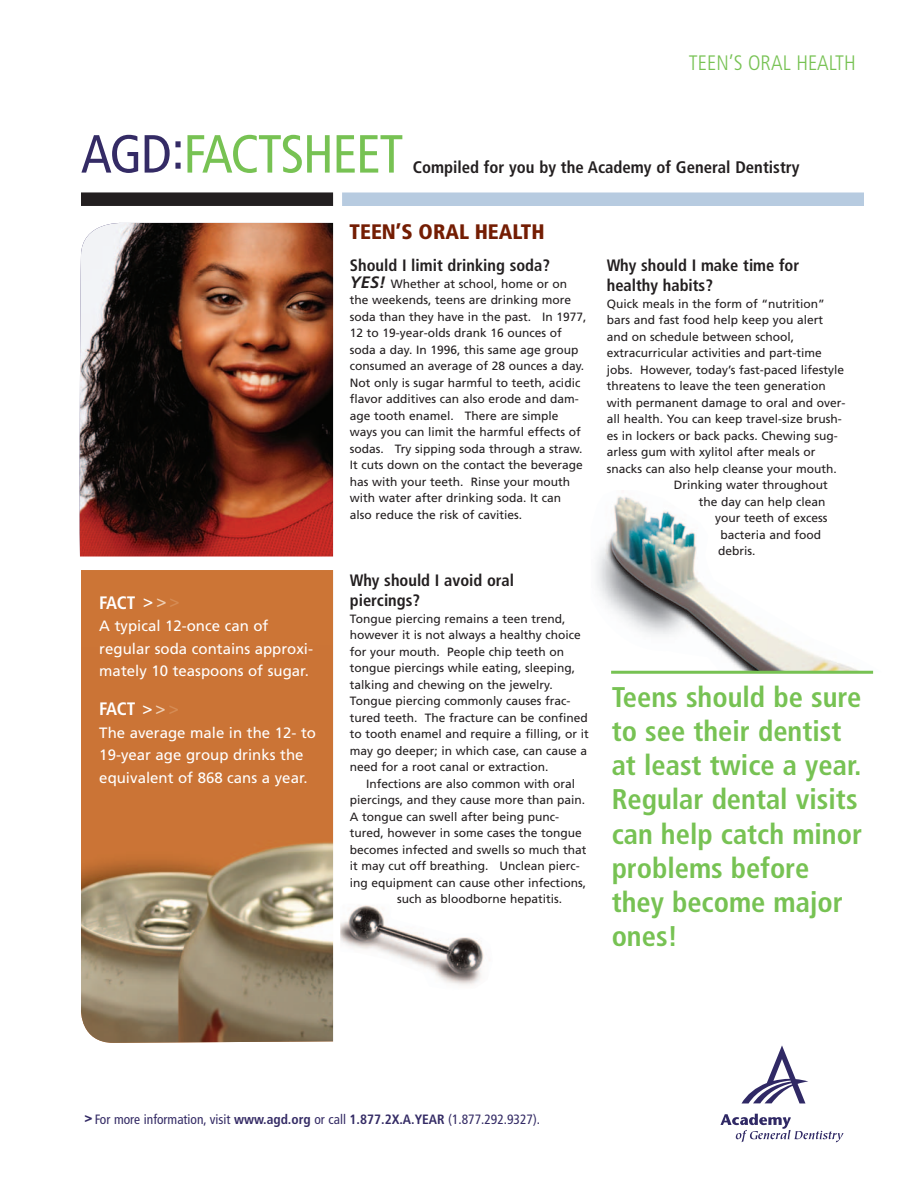
<style>
.page{position:relative;width:918px;height:1188px;background:#fff}
.page>*{position:absolute;margin:0;border:0;box-sizing:border-box;transform-origin:0 0}
.t1{font:condensed 53.55px "Frutiger";letter-spacing:-.025em;color:#77c253}
.t2{font:condensed 53.55px "Frutiger";color:#342b65}
.t3{font:700 condensed 28.5px/34.2px "Frutiger";color:#77c253}
.t4{font:900 condensed 21px "Frutiger";color:#741d03}
.t5{font:300 condensed 20.85px "Frutiger";color:#77c253}
.t6{font:700 condensed 18px "Frutiger";letter-spacing:-.025em;color:#fff}
.t7{font:700 condensed 16.8px "Frutiger";color:#231f20}
.t8{font:700 condensed 16.5px/19.8px "Frutiger";color:#231f20}
.t9{font:15px/22.5px "Frutiger";color:#fff}
.t10{font:condensed 13.5px "Frutiger";color:#342b65}
.t11{font:900 condensed 13.5px "Frutiger";color:#342b65}
.t12{font:12px/16.5px "Frutiger";color:#231f20}
.s1{color:#342b65}
.s2{font-size:16.8px}
.s3{font-size:16.8px;color:#eecfb4}
.s4{font-size:16.8px;color:#d58c55}
.s5{font-weight:700;font-style:italic;font-size:16.5px}
.s6{font-weight:700}
</style>
<div class="page">
<div style="left:81px;top:560px;width:258px;height:387px;background:#cc7536"></div>
<img style="left:81px;top:842px;width:252px;height:201px">
<svg style="left:742px;top:1045px;width:66px;height:58px"></svg>
<svg style="left:720px;top:1114px;width:124px;height:28px"></svg>
<img style="left:79px;top:223px;width:254px;height:334px">
<div style="left:66px;top:557px;width:275px;height:13px;background:#fff"></div>
<div style="left:81px;top:192px;width:258px;height:14px;background:#231f20"></div>
<div style="left:336px;top:193px;width:528px;height:13px;background:#b7cbe0"></div>
<div style="left:333px;top:185px;width:9px;height:866px;background:#fff"></div>
<img style="left:340px;top:905px;width:144px;height:80px">
<img style="left:596px;top:496px;width:278px;height:176px">
<hr style="left:611px;top:671px;width:262px;height:3px;background:#77c253">
<h3 class="t5" style="left:689px;top:54px;width:168px">TEEN’S ORAL HEALTH</h3>
<h1 class="t1" style="left:81px;top:132px;width:324px"><span class="s1">AGD</span> FACTSHEET</h1>
<h1 class="t2" style="left:172px;top:129px;width:14px">:</h1>
<h3 class="t7" style="left:413px;top:160px;width:388px">Compiled for you by the Academy of General Dentistry</h3>
<h3 class="t6" style="left:99px;top:595px;width:82px">FACT <span class="s2">&gt;</span><span class="s3">&gt;</span><span class="s4">&gt;</span></h3>
<p class="t9" style="left:99px;top:616px;width:215px">A typical 12-once can of regular soda contains approxi&shy;mately 10 teaspoons of sugar.</p>
<h3 class="t6" style="left:99px;top:702px;width:81px">FACT <span class="s2">&gt;</span><span class="s3">&gt;</span><span class="s4">&gt;</span></h3>
<p class="t9" style="left:99px;top:723px;width:218px">The average male in the 12- to<br>19-year age group drinks the equivalent of 868 cans a year.</p>
<h3 class="t4" style="left:350px;top:223px;width:197px">TEEN’S ORAL HEALTH</h3>
<h3 class="t8" style="left:350px;top:257px;width:202px">Should I limit drinking soda?</h3>
<p class="t12" style="left:350px;top:276px;width:238px"><span class="s5">YES!</span> Whether at school, home or on the weekends, teens are drinking more soda than they have in the past. In 1977, 12 to 19-year-olds drank 16 ounces of soda a day. In 1996, this same age group consumed an average of 28 ounces a day.<br>Not only is sugar harmful to teeth, acidic flavor additives can also erode and dam&shy;age tooth enamel. There are simple ways you can limit the harmful effects of sodas. Try sipping soda through a straw.<br>It cuts down on the contact the beverage has with your teeth. Rinse your mouth with water after drinking soda. It can<br>also reduce the risk of cavities.</p>
<h3 class="t8" style="left:350px;top:572px;width:166px">Why should I avoid oral piercings?</h3>
<p class="t12" style="left:350px;top:611px;width:240px">Tongue piercing remains a teen trend, however it is not always a healthy choice for your mouth. People chip teeth on tongue piercings while eating, sleeping, talking and chewing on the jewelry.<br>Tongue piercing commonly causes frac&shy;tured teeth. The fracture can be confined to tooth enamel and require a filling, or it may go deeper; in which case, can cause a need for a root canal or extraction.</p>
<p class="t12" style="left:366px;top:776px;width:211px">Infections are also common with oral</p>
<p class="t12" style="left:350px;top:793px;width:237px">piercings, and they cause more than pain.</p>
<p class="t12" style="left:350px;top:809px;width:211px">A tongue can swell after being punc-</p>
<p class="t12" style="left:350px;top:826px;width:234px">tured, however in some cases the tongue</p>
<p class="t12" style="left:350px;top:842px;width:238px">becomes infected and swells so much that</p>
<p class="t12" style="left:350px;top:859px;width:231px">it may cut off breathing. Unclean pierc-</p>
<p class="t12" style="left:350px;top:875px;width:238px">ing equipment can cause other infections,</p>
<p class="t12" style="left:397px;top:892px;width:167px">such as bloodborne hepatitis.</p>
<h3 class="t8" style="left:607px;top:257px;width:194px">Why should I make time for healthy habits?</h3>
<p class="t12" style="left:607px;top:296px;width:220px">Quick meals in the form of “nutrition”</p>
<p class="t12" style="left:607px;top:313px;width:218px">bars and fast food help keep you alert</p>
<p class="t12" style="left:607px;top:329px;width:189px">and on schedule between school,</p>
<p class="t12" style="left:607px;top:346px;width:217px">extracurricular activities and part-time</p>
<p class="t12" style="left:607px;top:362px;width:239px">jobs. However, today’s fast-paced lifestyle</p>
<p class="t12" style="left:607px;top:379px;width:221px">threatens to leave the teen generation</p>
<p class="t12" style="left:607px;top:395px;width:240px">with permanent damage to oral and over-</p>
<p class="t12" style="left:607px;top:412px;width:236px">all health. You can keep travel-size brush-</p>
<p class="t12" style="left:607px;top:428px;width:233px">es in lockers or back packs. Chewing sug-</p>
<p class="t12" style="left:607px;top:445px;width:210px">arless gum with xylitol after meals or</p>
<p class="t12" style="left:607px;top:461px;width:231px">snacks can also help cleanse your mouth.</p>
<p class="t12" style="left:674px;top:478px;width:156px">Drinking water throughout</p>
<p class="t12" style="left:699px;top:494px;width:128px">the day can help clean</p>
<p class="t12" style="left:715px;top:511px;width:114px">your teeth of excess</p>
<p class="t12" style="left:721px;top:527px;width:102px">bacteria and food</p>
<p class="t12" style="left:718px;top:544px;width:39px">debris.</p>
<h2 class="t3" style="left:612px;top:682px;width:252px">Teens should be sure to see their dentist at least twice a year.<br>Regular dental visits can help catch minor problems before they become major ones!</h2>
<p class="t10" style="left:95px;top:1114px;width:447px">For more information, visit <span class="s6">www.agd.org</span> or call <span class="s6">1.877.2X.A.YEAR</span> (1.877.292.9327).</p>
<p class="t11" style="left:84px;top:1112px;width:10px">&gt;</p>
</div>
